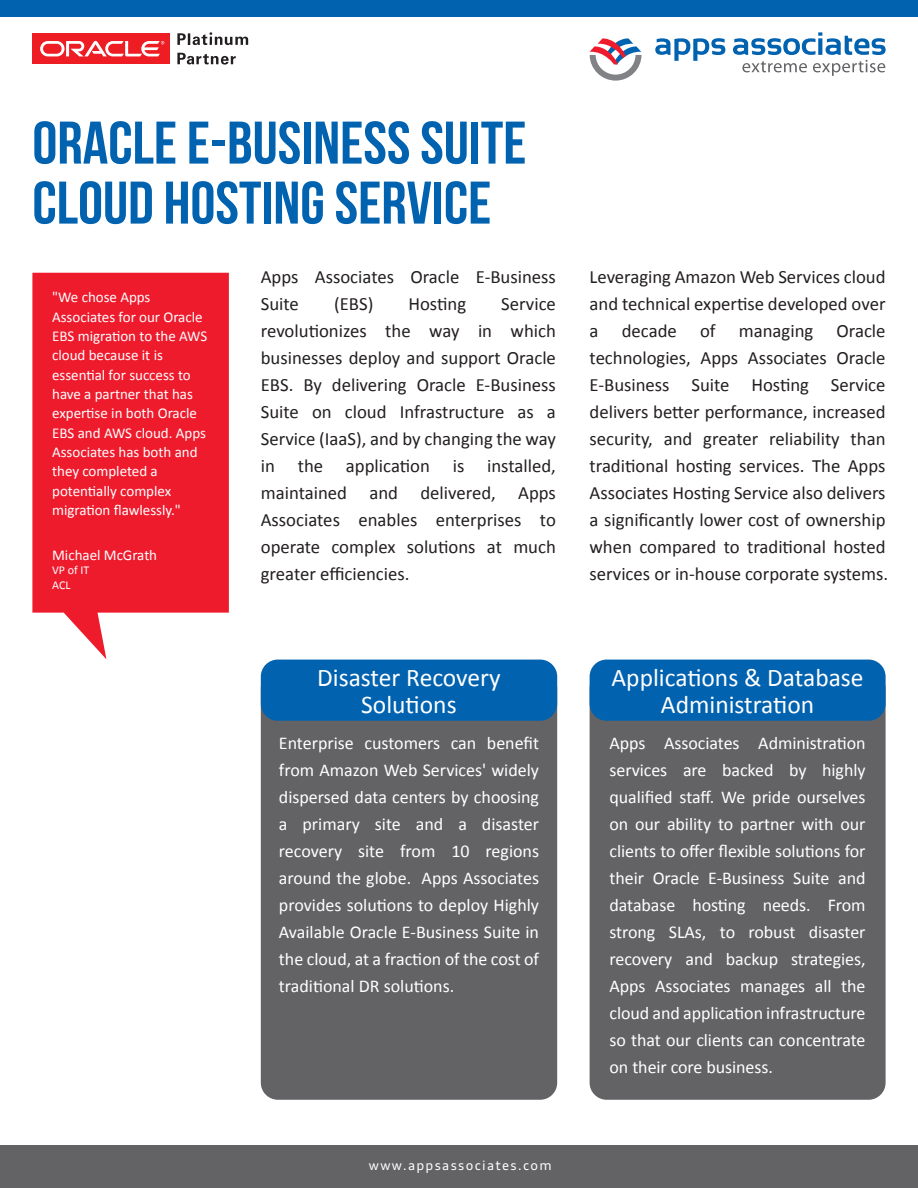
<style>
.page{position:relative;width:918px;height:1188px;background:#fff}
.page>*{position:absolute;margin:0;border:0;box-sizing:border-box;transform-origin:0 0}
.t1{font:700 60px/60px "Bebas Neue";color:#0162b0;scale:1.05 1}
.t2{font:25.5px/27px "Calibri";color:#fff;text-align:center}
.t3{font:18.75px/27px "Calibri";color:#231f20}
.t4{font:18px/27px "Calibri";letter-spacing:-.005em;color:#fff;text-align:justify}
.t5{font:15px/19.4px "Calibri";color:#fff}
.t6{font:13.05px "Audi Type";letter-spacing:.1em;color:#fff}
.t7{font:12px/14.4px "Calibri";color:#fff}
</style>
<div class="page">
<div style="left:0;top:0;width:918px;height:17px;background:#0162b0"></div>
<div style="left:0;top:1145px;width:918px;height:43px;background:#636366"></div>
<svg style="left:590px;top:38px;width:52px;height:43px"></svg>
<svg style="left:655px;top:38px;width:70px;height:23px"></svg>
<svg style="left:733px;top:32px;width:153px;height:44px"></svg>
<div style="left:32px;top:33px;width:138px;height:31px;background:#ee1d23"></div>
<svg style="left:40px;top:41px;width:124px;height:15px"></svg>
<svg style="left:177px;top:53px;width:59px;height:12px"></svg>
<svg style="left:177px;top:32px;width:71px;height:13px"></svg>
<div style="left:261px;top:671px;width:296px;height:429px;background:#636366;border-radius:17px"></div>
<div style="left:261px;top:660px;width:296px;height:61px;background:#0162b0;border-radius:17px"></div>
<div style="left:590px;top:671px;width:296px;height:429px;background:#636366;border-radius:17px"></div>
<div style="left:590px;top:660px;width:296px;height:61px;background:#0162b0;border-radius:17px"></div>
<svg style="left:32px;top:273px;width:197px;height:386px;background:#ef3444"></svg>
<h1 class="t1" style="left:32px;top:112px;width:472px">ORACLE E-BUSINESS SUITE<br>CLOUD HOSTING SERVICE</h1>
<p class="t5" style="left:52px;top:287px;width:157px">"We chose Apps<br>Associates for our Oracle<br>EBS migration to the AWS cloud because it is essential for success to have a partner that has expertise in both Oracle<br>EBS and AWS cloud. Apps<br>Associates has both and they completed a potentially complex migration flawlessly."</p>
<p class="t5" style="left:52px;top:545px;width:107px">Michael McGrath</p>
<p class="t7" style="left:52px;top:563px;width:39px">VP of IT<br>ACL</p>
<p class="t3" style="left:261px;top:263px;width:297px">Apps Associates Oracle E-Business<br>Suite</p>
<p class="t3" style="left:334px;top:290px;width:41px">(EBS)</p>
<p class="t3" style="left:408px;top:290px;width:59px">Hosting</p>
<p class="t3" style="left:261px;top:290px;width:297px;text-align:justify;text-indent:240px">Service revolutionizes the way in which businesses deploy and support Oracle EBS. By delivering Oracle E-Business Suite on cloud Infrastructure as a Service (IaaS), and by changing the way in the application is installed, maintained and delivered, Apps Associates enables enterprises to operate complex solutions at much greater efficiencies.</p>
<h2 class="t2" style="left:317px;top:663px;width:185px">Disaster Recovery<br>Solutions</h2>
<p class="t4" style="left:279px;top:729px;width:262px">Enterprise customers can benefit from Amazon Web Services' widely dispersed data centers by choosing a primary site and a disaster recovery site from 10 regions around the globe. Apps Associates provides solutions to deploy Highly Available Oracle E-Business Suite in the cloud, at a fraction of the cost of traditional DR solutions.</p>
<p class="t3" style="left:590px;top:263px;width:300px">Leveraging Amazon Web Services cloud and technical expertise developed over a decade of managing Oracle technologies, Apps Associates Oracle E-Business Suite Hosting Service delivers better performance, increased security, and greater reliability than traditional hosting services. The Apps Associates Hosting Service also delivers a significantly lower cost of ownership when compared to traditional hosted services or in-house corporate systems.</p>
<h2 class="t2" style="left:612px;top:663px;width:254px">Applications &amp; Database<br>Administration</h2>
<p class="t4" style="left:610px;top:729px;width:258px">Apps Associates Administration services are backed by highly qualified staff. We pride ourselves on our ability to partner with our clients to offer flexible solutions for their Oracle E-Business Suite and database hosting needs. From strong SLAs, to robust disaster recovery and backup strategies, Apps Associates manages all the cloud and application infrastructure so that our clients can concentrate on their core business.</p>
<p class="t6" style="left:369px;top:1157px;width:184px">www.appsassociates.com</p>
</div>
